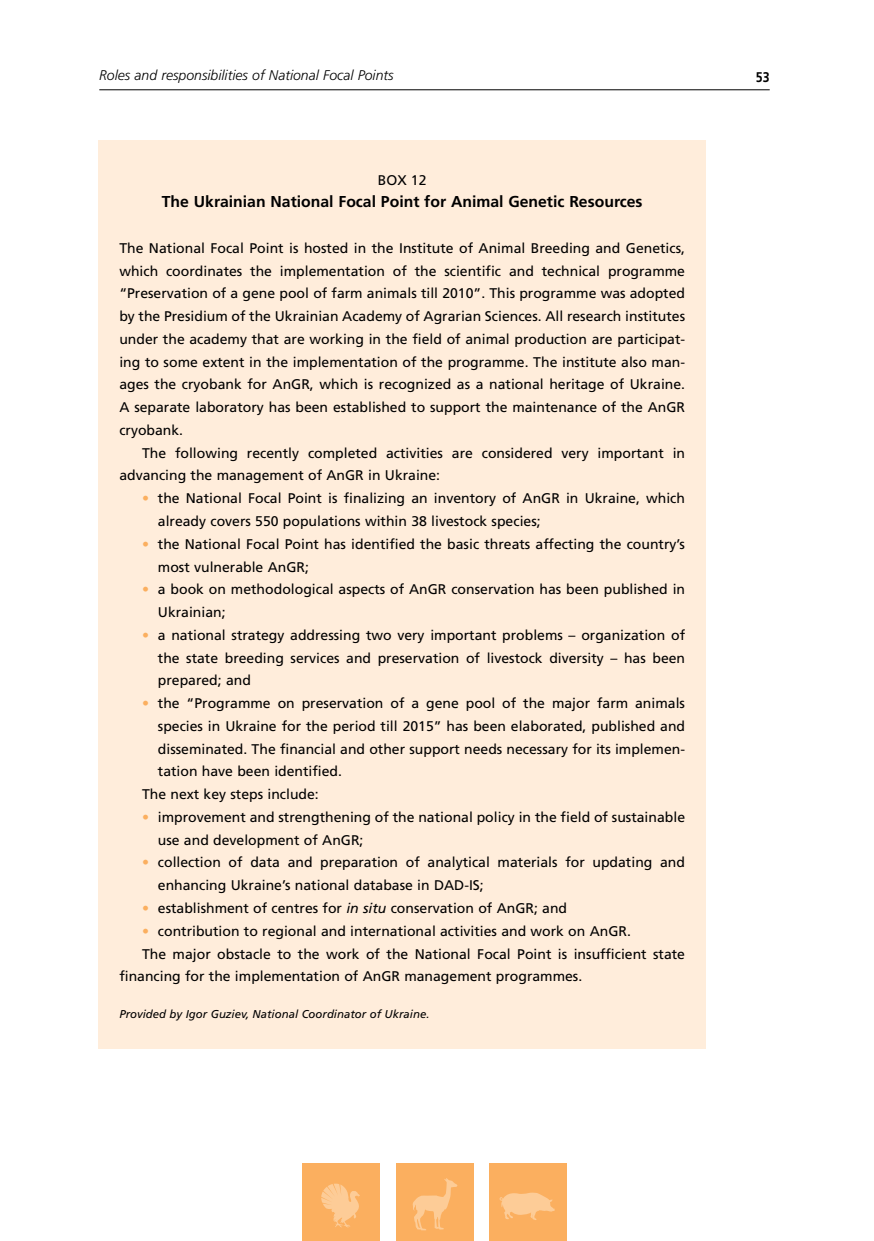
<style>
.page{position:relative;width:874px;height:1241px;background:#fff}
.page>*{position:absolute;margin:0;border:0;box-sizing:border-box;transform-origin:0 0}
.t1{font:700 15.75px "Frutiger LT Std";color:#000}
.t2{font:14px/22.8px "Frutiger LT Std";color:#000}
.t3{font:italic 300 14px "Frutiger LT Std";color:#000}
.t4{font:700 14px "Frutiger LT Std";color:#000;scale:.88 1}
.t5{font:italic 11.38px "Frutiger LT Std";color:#000}
.s1{font-weight:700;color:#fbaf5f}
.s2{font-style:italic}
</style>
<div class="page">
<hr style="left:99px;top:89px;width:670px;height:1px;background:#000">
<div style="left:303px;top:1163px;width:77px;height:77px;background:#fbaf5f"></div>
<svg style="left:321px;top:1183px;width:39px;height:44px"></svg>
<div style="left:489px;top:1163px;width:77px;height:77px;background:#fbaf5f"></div>
<svg style="left:499px;top:1192px;width:56px;height:27px"></svg>
<div style="left:396px;top:1163px;width:77px;height:77px;background:#fbaf5f"></div>
<svg style="left:412px;top:1178px;width:45px;height:52px"></svg>
<div style="left:98px;top:140px;width:607px;height:908px;background:#ffeddb"></div>
<p class="t3" style="left:99px;top:67px;width:296px">Roles and responsibilities of National Focal Points</p>
<p class="t4" style="left:755px;top:69px;width:17px">53</p>
<p class="t2" style="left:377px;top:168px;width:50px">Box 12</p>
<p class="t1" style="left:162px;top:192px;width:482px">The Ukrainian National Focal Point for Animal Genetic Resources</p>
<p class="t2" style="left:119px;top:236px;width:567px">The National Focal Point is hosted in the I nstitute of Animal Breeding and Genetics, which coordinates the implementation of the scientific and technical programme “Preservation of a gene pool of farm animals till 2010”. This programme was adopted by the Presidium of the U krainian Academy of Agrarian Sciences. All research institutes under the academy that are working in the field of animal production are participat&shy;ing to some extent in the implementation of the programme. The institute also man&shy;ages the cryobank for AnGR, which is recognized as a national heritage of U kraine.<br>A separate laboratory has been established to support the maintenance of the AnGR cryobank.</p>
<p class="t2" style="left:119px;top:441px;width:567px;text-indent:23px">The following recently completed activities are considered very important in advancing the management of AnGR in U kraine:</p>
<p class="t2" style="left:158px;top:487px;width:528px;text-indent:-16px"><span class="s1">•</span> the National Focal Point is finalizing an inventory of AnGR in U kraine, which already covers 550 populations within 38 livestock species;</p>
<p class="t2" style="left:158px;top:532px;width:528px;text-indent:-16px"><span class="s1">•</span> the National Focal Point has identified the basic threats affecting the country’s most vulnerable AnGR;</p>
<p class="t2" style="left:158px;top:578px;width:528px;text-indent:-16px"><span class="s1">•</span> a book on methodological aspects of AnGR conservation has been published in<br>Ukrainian;</p>
<p class="t2" style="left:158px;top:623px;width:528px;text-align:justify;text-indent:-16px"><span class="s1">•</span> a national strategy addressing two very important problems – organization of the state breeding services and preservation of livestock diversity – has been prepared; and</p>
<p class="t2" style="left:142px;top:691px;width:544px"><span class="s1">•</span> the “Programme on preservation of a gene pool of the major farm animals</p>
<p class="t2" style="left:158px;top:714px;width:528px">species in U kraine for the period till 2015” has been elaborated, published and</p>
<p class="t2" style="left:158px;top:737px;width:528px">disseminated. The financial and other support needs necessary for its implemen-</p>
<p class="t2" style="left:158px;top:760px;width:186px">tation have been identified.</p>
<p class="t2" style="left:142px;top:782px;width:178px">The next key steps include:</p>
<p class="t2" style="left:158px;top:805px;width:528px;text-indent:-16px"><span class="s1">•</span> improvement and strengthening of the national policy in the field of sustainable use and development of AnGR;</p>
<p class="t2" style="left:158px;top:851px;width:528px;text-indent:-16px"><span class="s1">•</span> collection of data and preparation of analytical materials for updating and enhancing U kraine’s national database in DAD-IS;</p>
<p class="t2" style="left:142px;top:896px;width:426px"><span class="s1">•</span> establishment of centres for <span class="s2">in situ</span> conservation of AnGR; and</p>
<p class="t2" style="left:142px;top:919px;width:490px"><span class="s1">•</span> contribution to regional and international activities and work on AnGR.</p>
<p class="t2" style="left:142px;top:942px;width:544px">The major obstacle to the work of the National Focal Point is insufficient state</p>
<p class="t2" style="left:119px;top:964px;width:464px">financing for the implementation of AnGR management programmes.</p>
<p class="t5" style="left:119px;top:1007px;width:311px">Provided by Igor Guziev, National Coordinator of Ukraine.</p>
</div>
